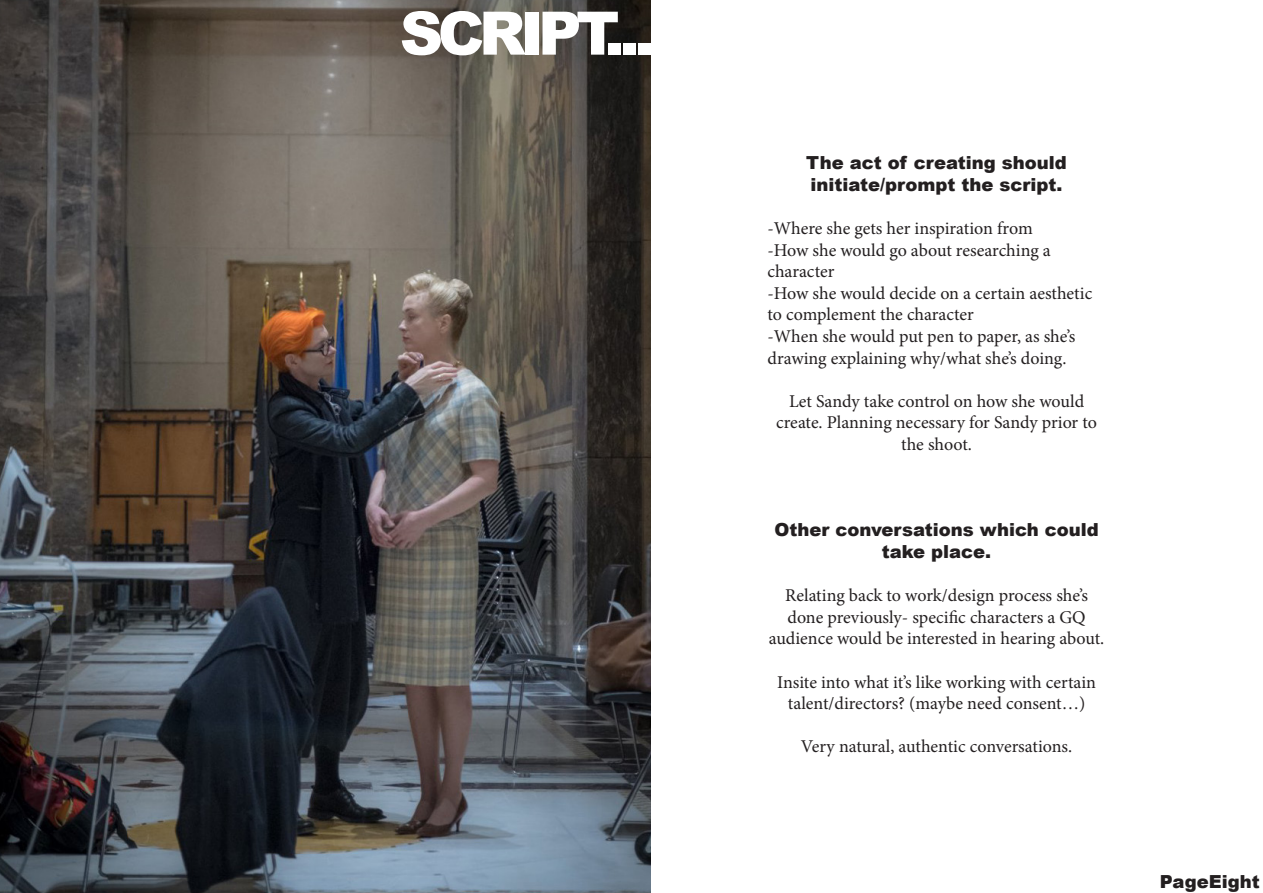
<style>
.page{position:relative;width:1263px;height:893px;background:#fff}
.page>*{position:absolute;margin:0;border:0;box-sizing:border-box;transform-origin:0 0}
.t1{font:900 60px "Arial";letter-spacing:-.09em;color:#fff}
.t2{font:18px/21.6px "Minion Pro";letter-spacing:-.005em;color:#231f20}
.t3{font:900 18px/21.6px "Arial";color:#231f20}
</style>
<div class="page">
<img style="left:0;top:0;width:651px;height:893px">
<p class="t1" style="left:400px;top:-10px;width:256px">SCRIPT...</p>
<p class="t3" style="left:806px;top:151px;width:262px">The act of creating should initiate/prompt the script.</p>
<p class="t2" style="left:767px;top:217px;width:267px">-Where she gets her inspiration from</p>
<p class="t2" style="left:767px;top:239px;width:285px">-How she would go about researching a character</p>
<p class="t2" style="left:767px;top:282px;width:326px">-How she would decide on a certain aesthetic to complement the character</p>
<p class="t2" style="left:767px;top:325px;width:309px">-When she would put pen to paper, as she’s drawing explaining why/what she’s doing.</p>
<p class="t2" style="left:776px;top:390px;width:322px;text-align:center">Let Sandy take control on how she would create. Planning necessary for Sandy prior to the shoot.</p>
<p class="t3" style="left:774px;top:519px;width:326px;text-align:center">Other conversations which could take place.</p>
<p class="t2" style="left:769px;top:585px;width:337px;text-align:center">Relating back to work/design process she’s done previously- specific characters a GQ audience would be interested in hearing about.</p>
<p class="t2" style="left:777px;top:671px;width:320px;text-align:center">Insite into what it’s like working with certain talent/directors? (maybe need consent…)</p>
<p class="t2" style="left:801px;top:736px;width:273px">Very natural, authentic conversations.</p>
<p class="t3" style="left:1160px;top:870px;width:101px">PageEight</p>
</div>
